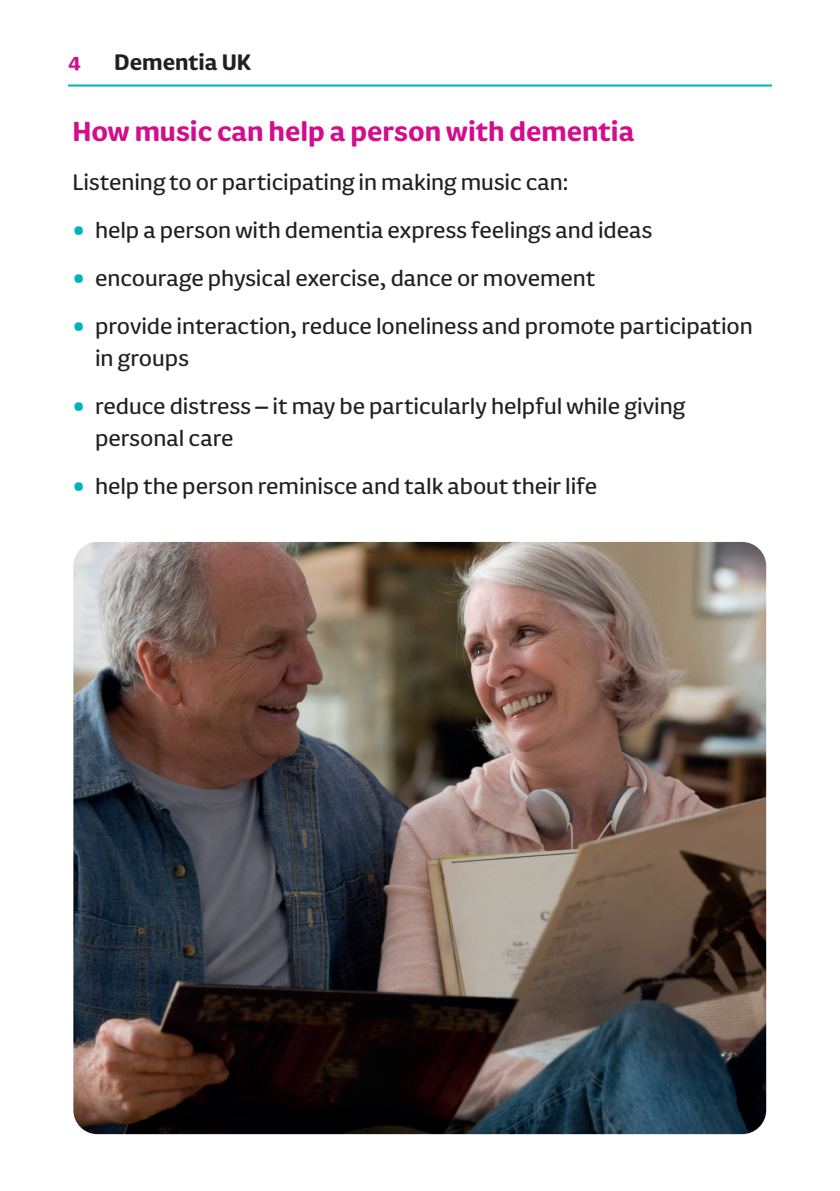
<style>
.page{position:relative;width:840px;height:1191px;background:#fff}
.page>*{position:absolute;margin:0;border:0;box-sizing:border-box;transform-origin:0 0}
.t1{font:700 32px "FS Pimlico";color:#d20e8c}
.t2{font:26px/32px "FS Pimlico";color:#231f20}
.t3{font:700 26px "FS Pimlico";color:#231f20}
.t4{font:700 24px "FS Pimlico";color:#d20e8c}
.s1{font-weight:700;font-size:36px;color:#00b2b9}
</style>
<div class="page">
<hr style="left:68px;top:84px;width:703px;height:2px;background:#00b2b9">
<img style="left:73px;top:542px;width:692px;height:592px">
<p class="t4" style="left:68px;top:43px;width:14px">4</p>
<p class="t3" style="left:114px;top:42px;width:138px">Dementia UK</p>
<p class="t1" style="left:72px;top:107px;width:563px">How music can help a person with dementia</p>
<p class="t2" style="left:72px;top:165px;width:497px">Listening to or participating in making music can:</p>
<p class="t2" style="left:72px;top:213px;width:581px"><span class="s1">•</span> help a person with dementia express feelings and ideas</p>
<p class="t2" style="left:72px;top:261px;width:524px"><span class="s1">•</span> encourage physical exercise, dance or movement</p>
<p class="t2" style="left:95px;top:309px;width:659px;text-indent:-23px"><span class="s1">•</span> provide interaction, reduce loneliness and promote participation in groups</p>
<p class="t2" style="left:95px;top:389px;width:591px;text-indent:-23px"><span class="s1">•</span> reduce distress – it may be particularly helpful while giving personal care</p>
<p class="t2" style="left:72px;top:469px;width:526px"><span class="s1">•</span> help the person reminisce and talk about their life</p>
</div>
